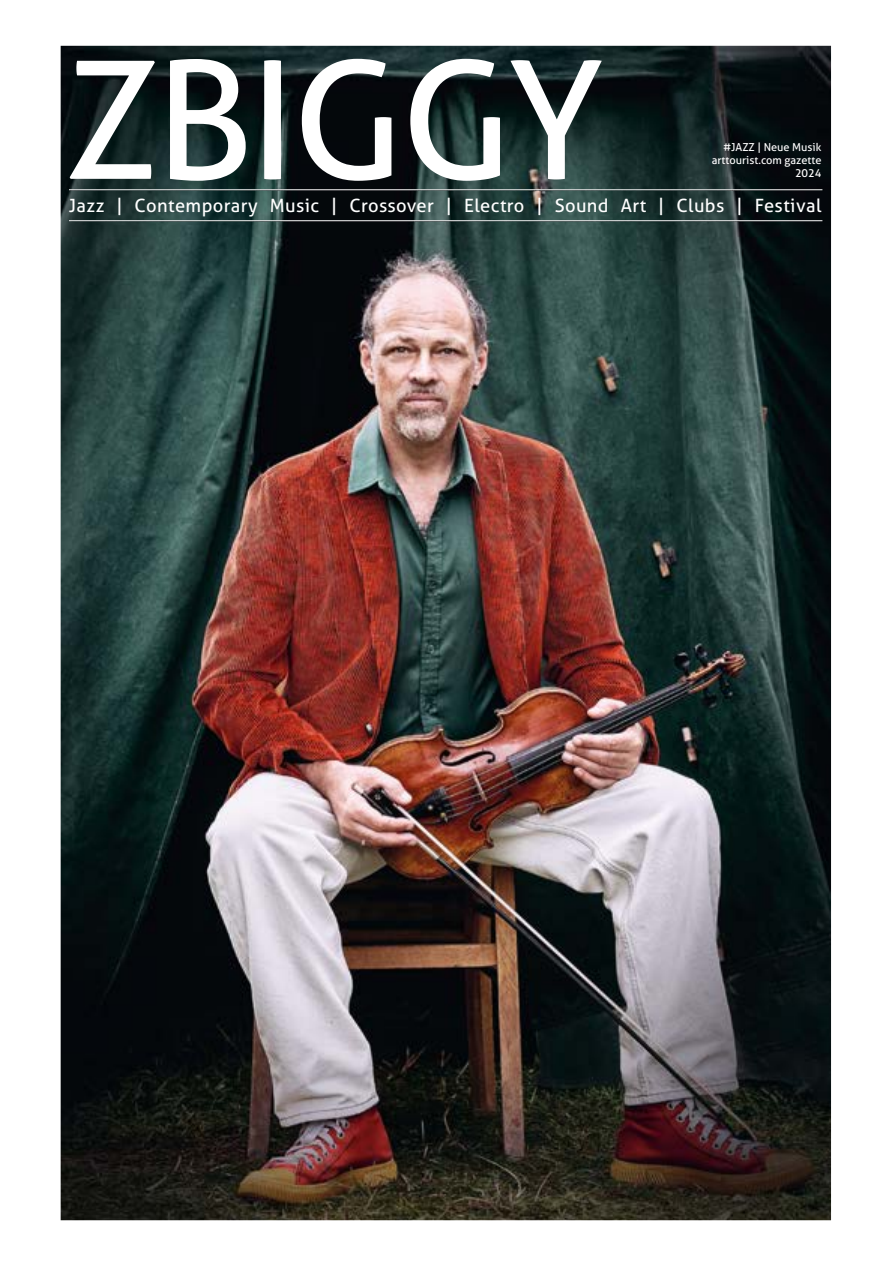
<style>
.page{position:relative;width:893px;height:1263px;background:#fff}
.page>*{position:absolute;margin:0;border:0;box-sizing:border-box;transform-origin:0 0}
.t1{font:164.1px "Aller";letter-spacing:-.02em;color:#fff}
.t2{font:18.3px "Aller";letter-spacing:.02em;color:#fff}
.t3{font:10.95px/13.2px "Aller";color:#fff;text-align:right}
</style>
<div class="page">
<img style="left:61px;top:46px;width:770px;height:1174px">
<img style="left:70px;top:190px;width:753px;height:1px">
<hr style="left:69px;top:189px;width:753px;height:1px;background:#fff">
<img style="left:70px;top:221px;width:753px;height:1px">
<hr style="left:69px;top:220px;width:753px;height:1px;background:#fff">
<h1 class="t1" style="left:66px;top:21px;width:540px">ZBIGGY</h1>
<p class="t3" style="left:712px;top:140px;width:111px">#JAZZ | Neue Musik arttourist.com gazette<br>2024</p>
<p class="t2" style="left:69px;top:194px;width:754px">Jazz | Contemporary Music | Crossover | Electro | Sound Art | Clubs | Festival</p>
</div>
